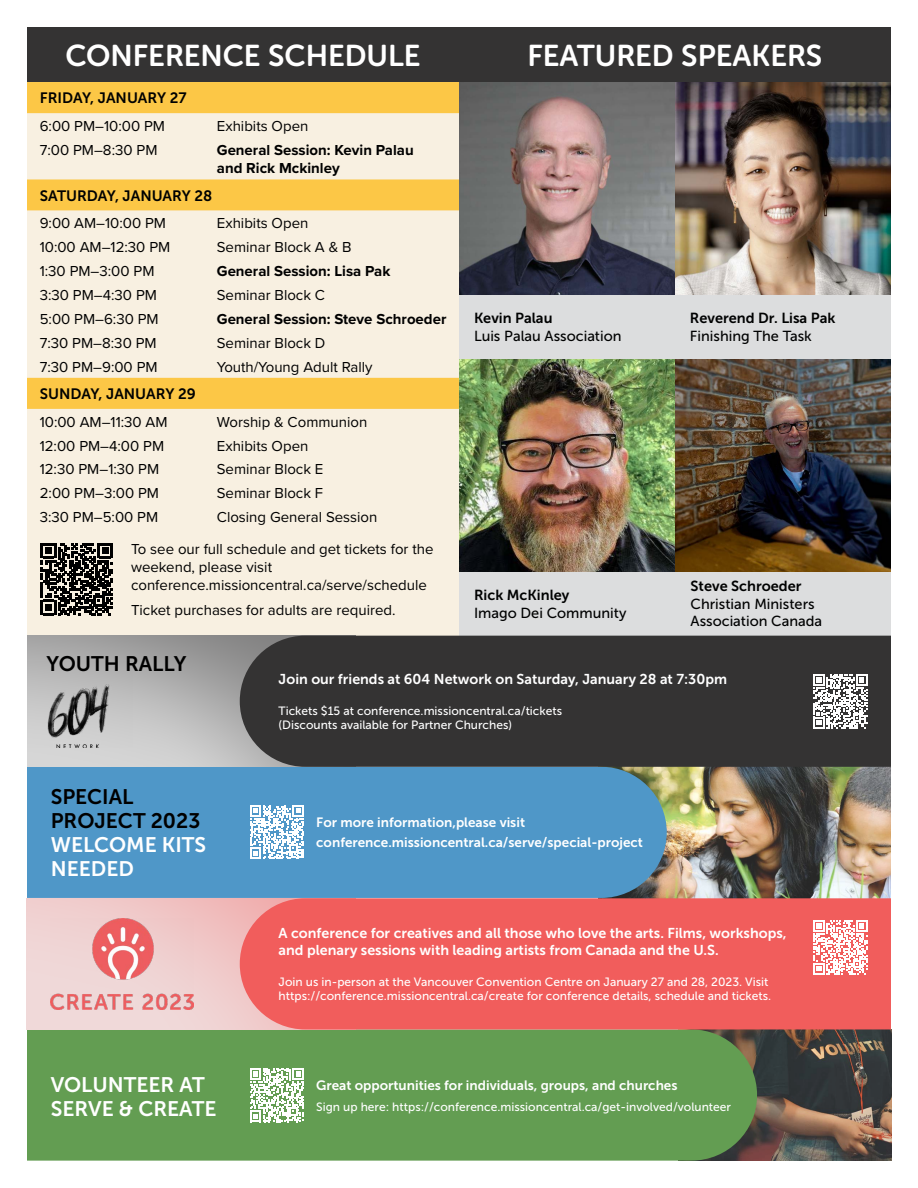
<style>
.page{position:relative;width:918px;height:1188px;background:#fff}
.page>*{position:absolute;margin:0;border:0;box-sizing:border-box;transform-origin:0 0}
.t1{font:30px "Museo Sans Rounded 700";color:#fff}
.t2{font:21px/24px "Museo Sans 700";color:#fff}
.t3{font:21px/24px "Museo Sans 700";color:#000}
.t4{font:15px/32.1px "Proxima Nova";color:#000}
.t5{font:700 15px/18px "Proxima Nova";color:#000}
.t6{font:15px "Museo Sans 700";color:#000101}
.t7{font:14.55px/17.4px "Museo Sans 500";color:#000101}
.t8{font:14.55px "Museo Sans 700";color:#000101}
.t9{font:14.25px/17.1px "Museo Sans 700";color:#fff}
.t10{font:13.5px/19.5px "Museo Sans 700";color:#fff}
.t11{font:12px/14.4px "Museo Sans 500";color:#fff}
</style>
<div class="page">
<div style="left:27px;top:486px;width:432px;height:150px;background:#f8f0e1"></div>
<img style="left:667px;top:767px;width:224px;height:131px">
<img style="left:757px;top:1029px;width:135px;height:132px">
<div style="left:27px;top:767px;width:640px;height:131px;background:#4f97c8"></div>
<div style="left:27px;top:1029px;width:730px;height:132px;background:#639d52"></div>
<svg style="left:250px;top:805px;width:54px;height:54px"></svg>
<img style="left:27px;top:898px;width:213px;height:131px">
<div style="left:27px;top:27px;width:432px;height:55px;background:#343333"></div>
<div style="left:459px;top:27px;width:432px;height:55px;background:#343333"></div>
<div style="left:27px;top:82px;width:432px;height:327px;background:#fcc746"></div>
<svg style="left:27px;top:113px;width:432px;height:265px;background:#f8ebce"></svg>
<div style="left:27px;top:409px;width:432px;height:77px;background:#f8f0e1"></div>
<svg style="left:41px;top:543px;width:72px;height:72px"></svg>
<img style="left:459px;top:82px;width:216px;height:490px">
<img style="left:675px;top:82px;width:216px;height:490px">
<div style="left:459px;top:295px;width:216px;height:64px;background:#dcddde"></div>
<div style="left:459px;top:572px;width:216px;height:64px;background:#dcddde"></div>
<div style="left:675px;top:295px;width:216px;height:64px;background:#dcddde"></div>
<div style="left:675px;top:572px;width:216px;height:64px;background:#dcddde"></div>
<div style="left:240px;top:898px;width:651px;height:131px;background:#f15d5c"></div>
<div style="left:240px;top:636px;width:651px;height:131px;background:#343333"></div>
<img style="left:51px;top:918px;width:142px;height:91px">
<svg style="left:250px;top:1068px;width:54px;height:54px"></svg>
<svg style="left:813px;top:920px;width:55px;height:55px"></svg>
<svg style="left:813px;top:674px;width:55px;height:54px"></svg>
<img style="left:27px;top:661px;width:106px;height:87px">
<h1 class="t1" style="left:65px;top:37px;width:357px">CONFERENCE SCHEDULE</h1>
<h1 class="t1" style="left:528px;top:37px;width:296px">FEATURED SPEAKERS</h1>
<p class="t6" style="left:40px;top:90px;width:148px">FRIDAY, JANUARY 27</p>
<p class="t4" style="left:40px;top:110px;width:127px">6:00 PM–10:00 PM</p>
<p class="t4" style="left:217px;top:110px;width:93px">Exhibits Open</p>
<p class="t4" style="left:40px;top:133px;width:119px">7:00 PM–8:30 PM</p>
<p class="t5" style="left:217px;top:141px;width:198px">General Session: Kevin Palau and Rick Mckinley</p>
<p class="t6" style="left:40px;top:187px;width:174px">SATURDAY, JANUARY 28</p>
<p class="t4" style="left:40px;top:207px;width:128px">9:00 AM–10:00 PM</p>
<p class="t4" style="left:217px;top:207px;width:93px">Exhibits Open</p>
<p class="t4" style="left:40px;top:231px;width:132px">10:00 AM–12:30 PM</p>
<p class="t4" style="left:217px;top:231px;width:136px">Seminar Block A &amp; B</p>
<p class="t4" style="left:40px;top:254px;width:116px">1:30 PM–3:00 PM</p>
<p class="t5" style="left:217px;top:262px;width:175px">General Session: Lisa Pak</p>
<p class="t4" style="left:40px;top:278px;width:119px">3:30 PM–4:30 PM</p>
<p class="t4" style="left:217px;top:278px;width:110px">Seminar Block C</p>
<p class="t4" style="left:40px;top:302px;width:121px">5:00 PM–6:30 PM</p>
<p class="t5" style="left:217px;top:310px;width:231px">General Session: Steve Schroeder</p>
<p class="t4" style="left:40px;top:326px;width:118px">7:30 PM–8:30 PM</p>
<p class="t4" style="left:217px;top:326px;width:110px">Seminar Block D</p>
<p class="t4" style="left:40px;top:350px;width:119px">7:30 PM–9:00 PM</p>
<p class="t4" style="left:217px;top:350px;width:157px">Youth/Young Adult Rally</p>
<p class="t6" style="left:40px;top:385px;width:158px">SUNDAY, JANUARY 29</p>
<p class="t4" style="left:40px;top:405px;width:129px">10:00 AM–11:30 AM</p>
<p class="t4" style="left:217px;top:405px;width:152px">Worship &amp; Communion</p>
<p class="t4" style="left:40px;top:429px;width:126px">12:00 PM–4:00 PM</p>
<p class="t4" style="left:217px;top:429px;width:93px">Exhibits Open</p>
<p class="t4" style="left:40px;top:453px;width:121px">12:30 PM–1:30 PM</p>
<p class="t4" style="left:217px;top:453px;width:108px">Seminar Block E</p>
<p class="t4" style="left:40px;top:477px;width:121px">2:00 PM–3:00 PM</p>
<p class="t4" style="left:217px;top:477px;width:108px">Seminar Block F</p>
<p class="t4" style="left:40px;top:500px;width:120px">3:30 PM–5:00 PM</p>
<p class="t8" style="left:474px;top:310px;width:80px">Kevin Palau</p>
<p class="t7" style="left:474px;top:327px;width:149px">Luis Palau Association</p>
<p class="t8" style="left:690px;top:310px;width:147px">Reverend Dr. Lisa Pak</p>
<p class="t7" style="left:690px;top:327px;width:123px">Finishing The Task</p>
<p class="t4" style="left:131px;top:500px;width:304px;text-indent:86px">Closing General Session<br>To see our full schedule and get tickets for the</p>
<p class="t4" style="left:131px;top:558px;width:297px;line-height:18px">weekend, please visit conference.missioncentral.ca/serve/schedule</p>
<p class="t4" style="left:131px;top:593px;width:266px">Ticket purchases for adults are required.</p>
<p class="t8" style="left:691px;top:578px;width:112px">Steve Schroeder</p>
<p class="t7" style="left:691px;top:595px;width:133px">Christian Ministers<br>Association Canada</p>
<p class="t8" style="left:474px;top:587px;width:97px">Rick McKinley</p>
<p class="t7" style="left:474px;top:604px;width:154px">Imago Dei Community</p>
<h2 class="t3" style="left:46px;top:651px;width:142px">YOUTH RALLY</h2>
<h2 class="t3" style="left:51px;top:785px;width:151px">SPECIAL<br>PROJECT 2023</h2>
<h2 class="t2" style="left:51px;top:833px;width:157px">WELCOME KITS<br>NEEDED</h2>
<p class="t9" style="left:279px;top:671px;width:450px">Join our friends at 604 Network on Saturday, January 28 at 7:30pm</p>
<p class="t11" style="left:279px;top:703px;width:285px">Tickets $15 at conference.missioncentral.ca/tickets (Discounts available for Partner Churches)</p>
<p class="t10" style="left:316px;top:813px;width:328px">For more information,please visit conference.missioncentral.ca/serve/special-project</p>
<p class="t9" style="left:279px;top:925px;width:510px">A conference for creatives and all those who love the arts. Films, workshops, and plenary sessions with leading artists from Canada and the U.S.</p>
<p class="t11" style="left:279px;top:975px;width:494px">Join us in-person at the Vancouver Convention Centre on January 27 and 28, 2023. Visit https://conference.missioncentral.ca/create for conference details, schedule and tickets.</p>
<h2 class="t2" style="left:51px;top:1072px;width:167px">VOLUNTEER AT<br>SERVE &amp; CREATE</h2>
<p class="t10" style="left:316px;top:1075px;width:363px">Great opportunities for individuals, groups, and churches</p>
<p class="t11" style="left:316px;top:1100px;width:416px">Sign up here: https://conference.missioncentral.ca/get-involved/volunteer</p>
</div>
